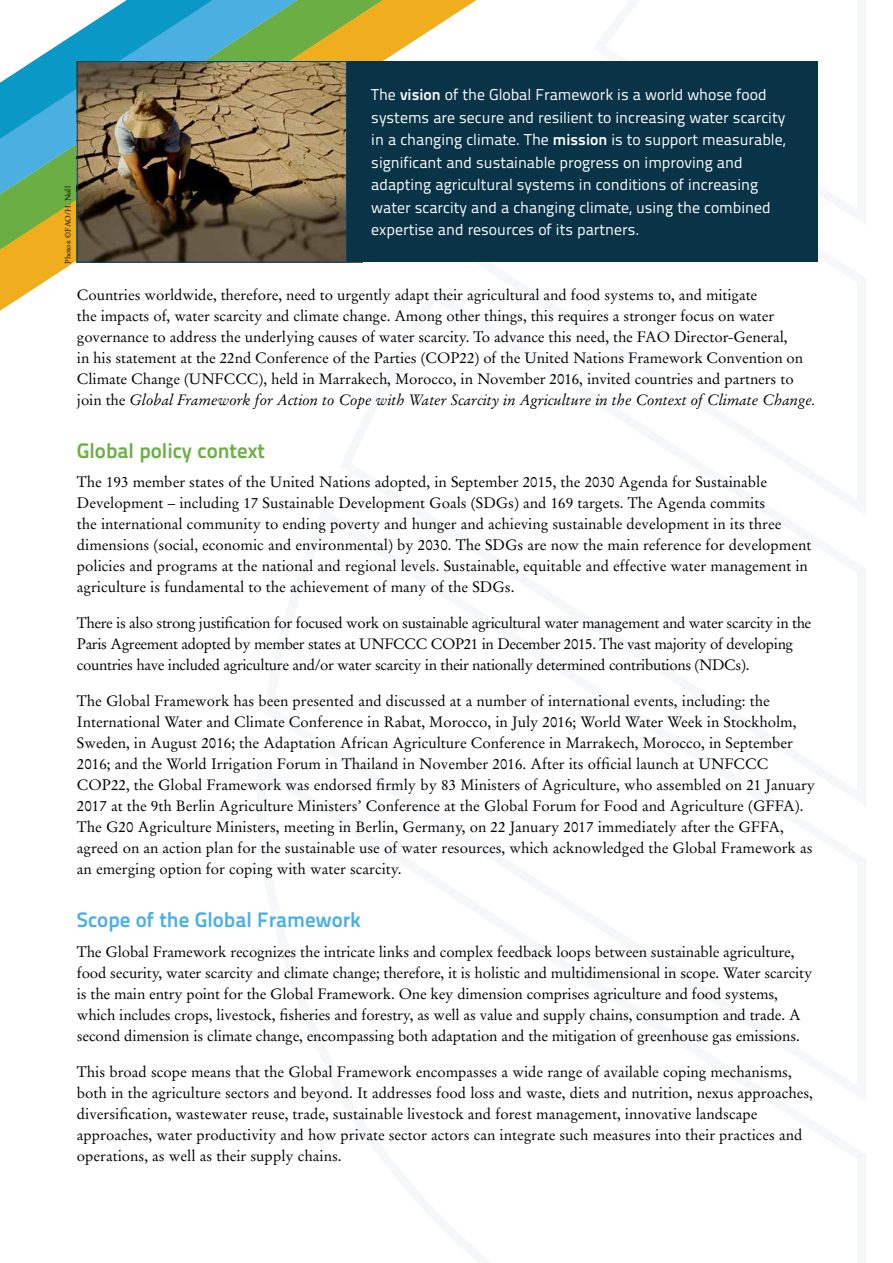
<style>
.page{position:relative;width:893px;height:1263px;background:#fff}
.page>*{position:absolute;margin:0;border:0;box-sizing:border-box;transform-origin:0 0}
.t1{font:700 21px "Titillium Text 22 L";color:#4bb0e4}
.t2{font:700 21px "Titillium Text 22 L";color:#6bb045}
.t3{font:15.75px/22.5px "Titillium Text 22 L";color:#fff}
.t4{font:15px/21px "Stempel Garamond";color:#000}
.t5{font:15px/21px "Stempel Garamond";letter-spacing:-.025em;color:#000}
.t6{font:7.5px "Stempel Garamond";color:#000}
.s1{font-weight:700}
.s2{font-style:italic}
</style>
<div class="page">
<svg style="left:0;top:0;width:477px;height:311px"></svg>
<svg style="left:0;top:0;width:298px;height:194px"></svg>
<svg style="left:0;top:0;width:213px;height:139px"></svg>
<svg style="left:334px;top:282px;width:143px;height:29px"></svg>
<img style="left:79px;top:63px;width:266px;height:197px">
<div style="left:346px;top:62px;width:472px;height:200px;background:#093447"></div>
<div style="left:77px;top:61px;width:270px;height:201px;border:1px solid #00456e"></div>
<p class="t6" style="left:63px;top:264px;width:79px;rotate:-90deg">Photos: ©FAO/H. Null</p>
<p class="t3" style="left:371px;top:83px;width:416px">The <span class="s1">vision</span> of the Global Framework is a world whose food systems are secure and resilient to increasing water scarcity in a changing climate. The <span class="s1">mission</span> is to support measurable, significant and sustainable progress on improving and adapting agricultural systems in conditions of increasing water scarcity and a changing climate, using the combined expertise and resources of its partners.</p>
<p class="t4" style="left:77px;top:284px;width:740px">Countries worldwide, therefore, need to urgently adapt their agricultural and food systems to, and mitigate<br>the impacts of, water scarcity and climate change. Among other things, this requires a stronger focus on water governance to address the underlying causes of water scarcity. To advance this need, the FAO Director-General,<br>in his statement at the 22nd Conference of the Parties (COP22) of the United Nations Framework Convention on Climate Change (UNFCCC), held in Marrakech, Morocco, in November 2016, invited countries and partners to join the <span class="s2">Global Framework for Action to Cope with Water Scarcity in Agriculture in the Context of Climate Change.</span></p>
<h1 class="t2" style="left:77px;top:434px;width:189px">Global policy context</h1>
<p class="t4" style="left:77px;top:472px;width:736px">The 193 member states of the United Nations adopted, in September 2015, the 2030 Agenda for Sustainable Development – including 17 Sustainable Development Goals (SDGs) and 169 targets. The Agenda commits<br>the international community to ending poverty and hunger and achieving sustainable development in its three dimensions (social, economic and environmental) by 2030. The SDGs are now the main reference for development policies and programs at the national and regional levels. Sustainable, equitable and effective water management in agriculture is fundamental to the achievement of many of the SDGs.</p>
<p class="t5" style="left:77px;top:613px;width:736px">There is also strong justification for focused work on sustainable agricultural water management and water scarcity in the<br>Paris Agreement adopted by member states at UNFCCC COP21 in December 2015. The vast majority of developing countries have included agriculture and/or water scarcity in their nationally determined contributions (NDCs).</p>
<p class="t4" style="left:77px;top:691px;width:740px">The Global Framework has been presented and discussed at a number of international events, including: the International Water and Climate Conference in Rabat, Morocco, in July 2016; World Water Week in Stockholm, Sweden, in August 2016; the Adaptation African Agriculture Conference in Marrakech, Morocco, in September 2016; and the World Irrigation Forum in Thailand in November 2016. After its official launch at UNFCCC COP22, the Global Framework was endorsed firmly by 83 Ministers of Agriculture, who assembled on 21 January 2017 at the 9th Berlin Agriculture Ministers’ Conference at the Global Forum for Food and Agriculture (GFFA).<br>The G20 Agriculture Ministers, meeting in Berlin, Germany, on 22 January 2017 immediately after the GFFA, agreed on an action plan for the sustainable use of water resources, which acknowledged the Global Framework as an emerging option for coping with water scarcity.</p>
<h1 class="t1" style="left:77px;top:903px;width:286px">Scope of the Global Framework</h1>
<p class="t4" style="left:77px;top:941px;width:737px">The Global Framework recognizes the intricate links and complex feedback loops between sustainable agriculture, food security, water scarcity and climate change; therefore, it is holistic and multidimensional in scope. Water scarcity is the main entry point for the Global Framework. One key dimension comprises agriculture and food systems, which includes crops, livestock, fisheries and forestry, as well as value and supply chains, consumption and trade. A second dimension is climate change, encompassing both adaptation and the mitigation of greenhouse gas emissions.</p>
<p class="t4" style="left:77px;top:1061px;width:738px">This broad scope means that the Global Framework encompasses a wide range of available coping mechanisms, both in the agriculture sectors and beyond. It addresses food loss and waste, diets and nutrition, nexus approaches, diversification, wastewater reuse, trade, sustainable livestock and forest management, innovative landscape approaches, water productivity and how private sector actors can integrate such measures into their practices and operations, as well as their supply chains.</p>
</div>
